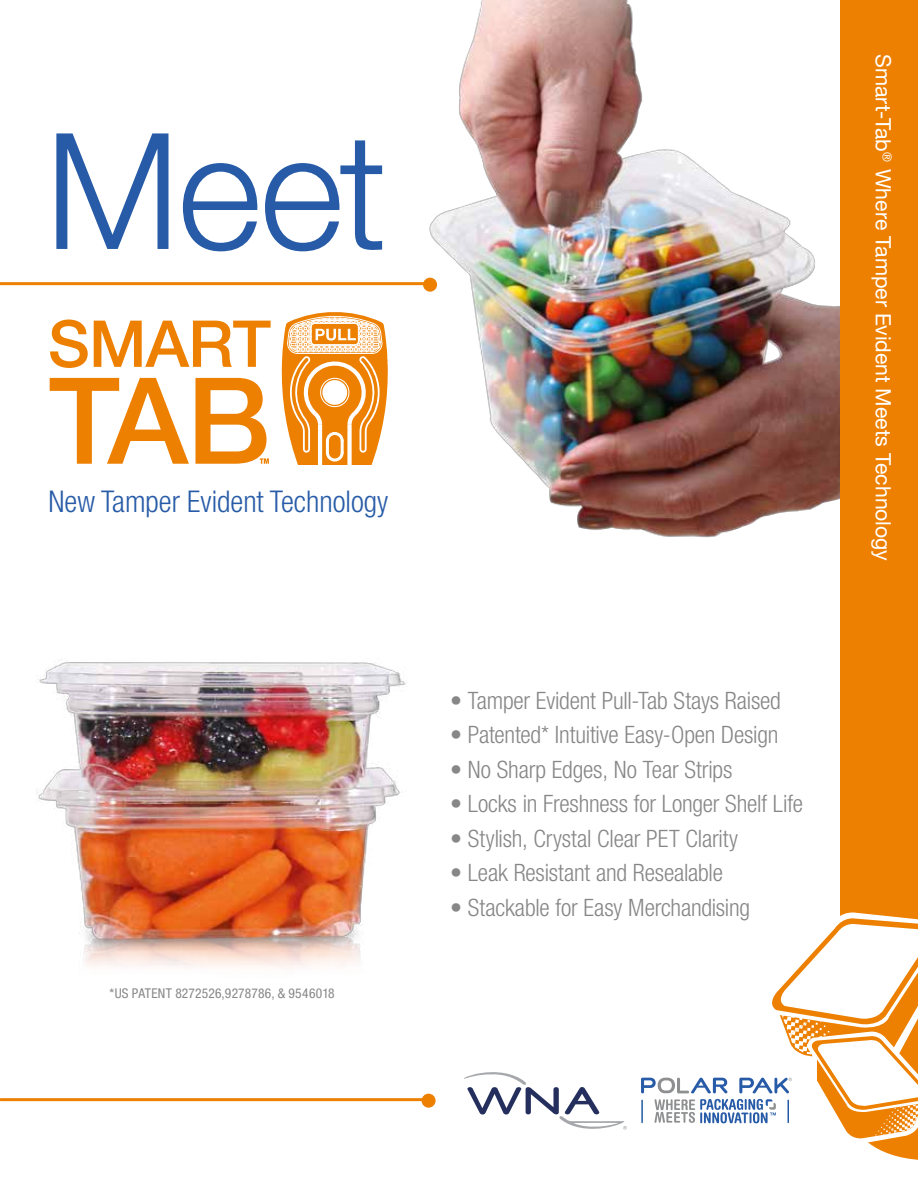
<style>
.page{position:relative;width:918px;height:1188px;background:#fff}
.page>*{position:absolute;margin:0;border:0;box-sizing:border-box;transform-origin:0 0}
.t1{font:300 161.7px "Helvetica Neue LT Std";color:#275ba7}
.t2{font:300 condensed 30px "Helvetica Neue LT Std";color:#275ba7}
.t3{font:300 condensed 24px "Helvetica Neue LT Std";letter-spacing:-.01em;color:#878787}
.t4{font:21.15px "Helvetica Neue";letter-spacing:-.005em;color:#fff}
.t5{font:condensed 13.5px "Helvetica Neue LT Std";letter-spacing:.01em;color:#878787}
</style>
<div class="page">
<img style="left:417px;top:0;width:423px;height:538px">
<img style="left:36px;top:659px;width:371px;height:309px">
<div style="left:840px;top:0;width:78px;height:1070px;background:#ed8000"></div>
<hr style="left:0;top:282px;width:428px;height:3px;background:#ed8000">
<div style="left:423px;top:278px;width:14px;height:14px;background:#ed8000;border-radius:50%"></div>
<hr style="left:1px;top:1098px;width:426px;height:3px;background:#ed8000">
<div style="left:422px;top:1094px;width:14px;height:14px;background:#ed8000;border-radius:50%"></div>
<svg style="left:464px;top:1072px;width:163px;height:58px"></svg>
<svg style="left:641px;top:912px;width:277px;height:248px"></svg>
<svg style="left:50px;top:312px;width:338px;height:152px"></svg>
<h1 class="t1" style="left:45px;top:93px;width:344px">Meet</h1>
<p class="t2" style="left:48px;top:484px;width:341px">New Tamper Evident Technology</p>
<p class="t5" style="left:110px;top:986px;width:227px">*US PATENT 8272526,9278786, &amp; 9546018</p>
<p class="t3" style="left:450px;top:687px;width:332px">• Tamper Evident Pull-Tab Stays Raised</p>
<p class="t3" style="left:450px;top:721px;width:330px">• Patented* Intuitive Easy-Open Design</p>
<p class="t3" style="left:450px;top:756px;width:284px">• No Sharp Edges, No Tear Strips</p>
<p class="t3" style="left:450px;top:790px;width:355px">• Locks in Freshness for Longer Shelf Life</p>
<p class="t3" style="left:450px;top:825px;width:289px">• Stylish, Crystal Clear PET Clarity</p>
<p class="t3" style="left:450px;top:859px;width:274px">• Leak Resistant and Resealable</p>
<p class="t3" style="left:450px;top:893px;width:302px">• Stackable for Easy Merchandising</p>
<p class="t4" style="left:896px;top:54px;width:508px;rotate:90deg">Smart-Tab<sup>®</sup> Where Tamper Evident Meets Technology</p>
</div>
